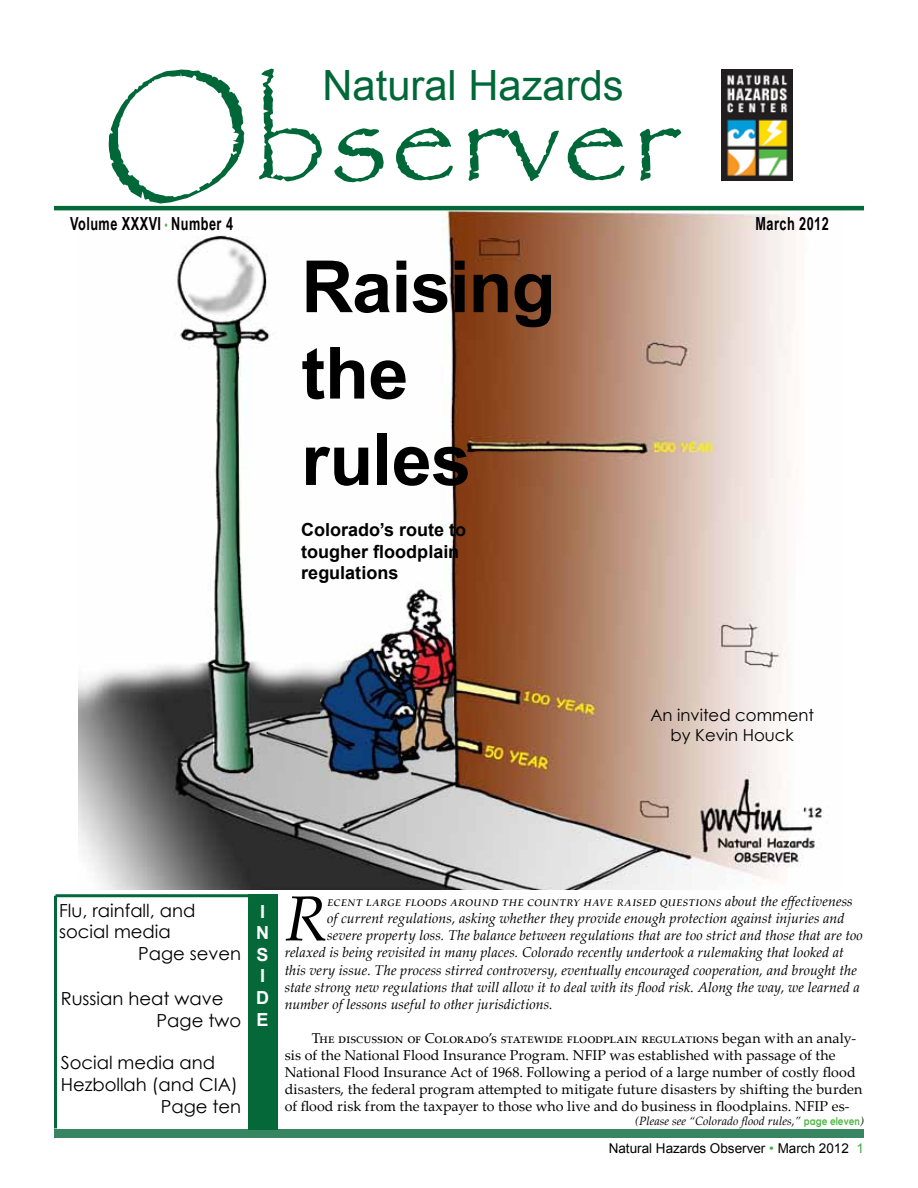
<style>
.page{position:relative;width:918px;height:1188px;background:#fff}
.page>*{position:absolute;margin:0;border:0;box-sizing:border-box;transform-origin:0 0}
.t1{font:136.65px "Papyrus";color:#006838}
.t2{font:700 72px/86.4px "Arial";letter-spacing:-.01em;color:#000}
.t3{font:italic 63.75px "Palatino Linotype";color:#000}
.t4{font:41.7px "Arial";color:#006838}
.t5{font:18px/21.6px "Century Gothic";color:#000}
.t6{font:700 18px/21.6px "Arial";color:#000}
.t7{font:700 18px "Arial Narrow";letter-spacing:.03em;color:#000;scale:.86 1}
.t8{font:700 18px/21.6px "Arial";color:#fff}
.t9{font:16.5px/19.8px "Century Gothic";color:#000;text-align:center}
.t10{font:italic 14.25px "Palatino Linotype";color:#000}
.t11{font:14.25px/17.1px "Palatino Linotype";letter-spacing:.005em;color:#000}
.t12{font:italic 14.25px "Palatino Linotype";letter-spacing:.025em;color:#000}
.t13{font:13.5px "Arial";color:#000}
.t14{font:italic 12px "Palatino Linotype";color:#000}
.s1{font-weight:400;font-size:13.5px;color:#54b948}
.s2{font-family:"Century Gothic";font-weight:700;font-style:normal;font-size:10.5px;color:#54b948}
.s3{color:#41ad49}
</style>
<div class="page">
<img style="left:78px;top:210px;width:765px;height:680px">
<img style="left:721px;top:69px;width:71px;height:112px">
<div style="left:54px;top:1130px;width:810px;height:8px;background:#378661"></div>
<hr style="left:54px;top:206px;width:810px;height:4px;background:#056839">
<hr style="left:54px;top:896px;width:3px;height:232px;background:#056839">
<div style="left:248px;top:894px;width:30px;height:235px;background:#056839"></div>
<hr style="left:56px;top:894px;width:198px;height:3px;background:#056839">
<h1 class="t1" style="left:102px;top:54px;width:577px">Observer</h1>
<h3 class="t4" style="left:323px;top:58px;width:303px">Natural Hazards</h3>
<p class="t7" style="left:70px;top:210px;width:191px">Volume XXXVI <span class="s1">•</span> Number 4</p>
<p class="t7" style="left:756px;top:210px;width:87px">March 2012</p>
<h2 class="t2" style="left:301px;top:246px;width:256px">Raising the rules</h2>
<p class="t6" style="left:301px;top:519px;width:166px">Colorado’s route to tougher floodplain regulations</p>
<p class="t9" style="left:650px;top:705px;width:165px">An invited comment by Kevin Houck</p>
<p class="t5" style="left:59px;top:899px;width:138px">Flu, rainfall, and</p>
<p class="t5" style="left:59px;top:921px;width:113px">social media</p>
<p class="t5" style="left:138px;top:942px;width:105px">Page seven</p>
<p class="t5" style="left:157px;top:988px;width:86px;text-indent:-96px">Russian heat wave<br>Page two</p>
<p class="t5" style="left:61px;top:1052px;width:156px">Social media and</p>
<p class="t5" style="left:61px;top:1073px;width:179px">Hezbollah (and CIA)</p>
<p class="t5" style="left:161px;top:1095px;width:82px">Page ten</p>
<p class="t8" style="left:256px;top:901px;width:15px">I<br>N<br>S<br>I<br>D<br>E</p>
<h3 class="t3" style="left:285px;top:873px;width:44px">R</h3>
<p class="t12" style="left:327px;top:891px;width:527px">ecent large floods around the country have raised questions about the effectiveness</p>
<p class="t10" style="left:327px;top:908px;width:519px">of current regulations, asking whether they provide enough protection against injuries and</p>
<p class="t10" style="left:327px;top:925px;width:537px">severe property loss. The balance between regulations that are too strict and those that are too</p>
<p class="t10" style="left:285px;top:942px;width:561px">relaxed is being revisited in many places. Colorado recently undertook a rulemaking that looked at</p>
<p class="t10" style="left:285px;top:960px;width:574px">this very issue. The process stirred controversy, eventually encouraged cooperation, and brought the</p>
<p class="t10" style="left:285px;top:977px;width:577px">state strong new regulations that will allow it to deal with its flood risk. Along the way, we learned a</p>
<p class="t10" style="left:285px;top:994px;width:270px">number of lessons useful to other jurisdictions.</p>
<p class="t11" style="left:285px;top:1029px;width:579px;text-indent:27px">The discussion of Colorado’s statewide floodplain regulations began with an analy&shy;sis of the National Flood Insurance Program. NFIP was established with passage of the National Flood Insurance Act of 1968. Following a period of a large number of costly flood disasters, the federal program attempted to mitigate future disasters by shifting the burden of flood risk from the taxpayer to those who live and do business in floodplains. NFIP es-</p>
<p class="t14" style="left:635px;top:1112px;width:230px">(Please see “Colorado flood rules,” <span class="s2">page eleven</span>)</p>
<p class="t13" style="left:609px;top:1139px;width:257px">Natural Hazards Observer <span class="s3">•</span> March 2012 <span class="s3">1</span></p>
</div>
